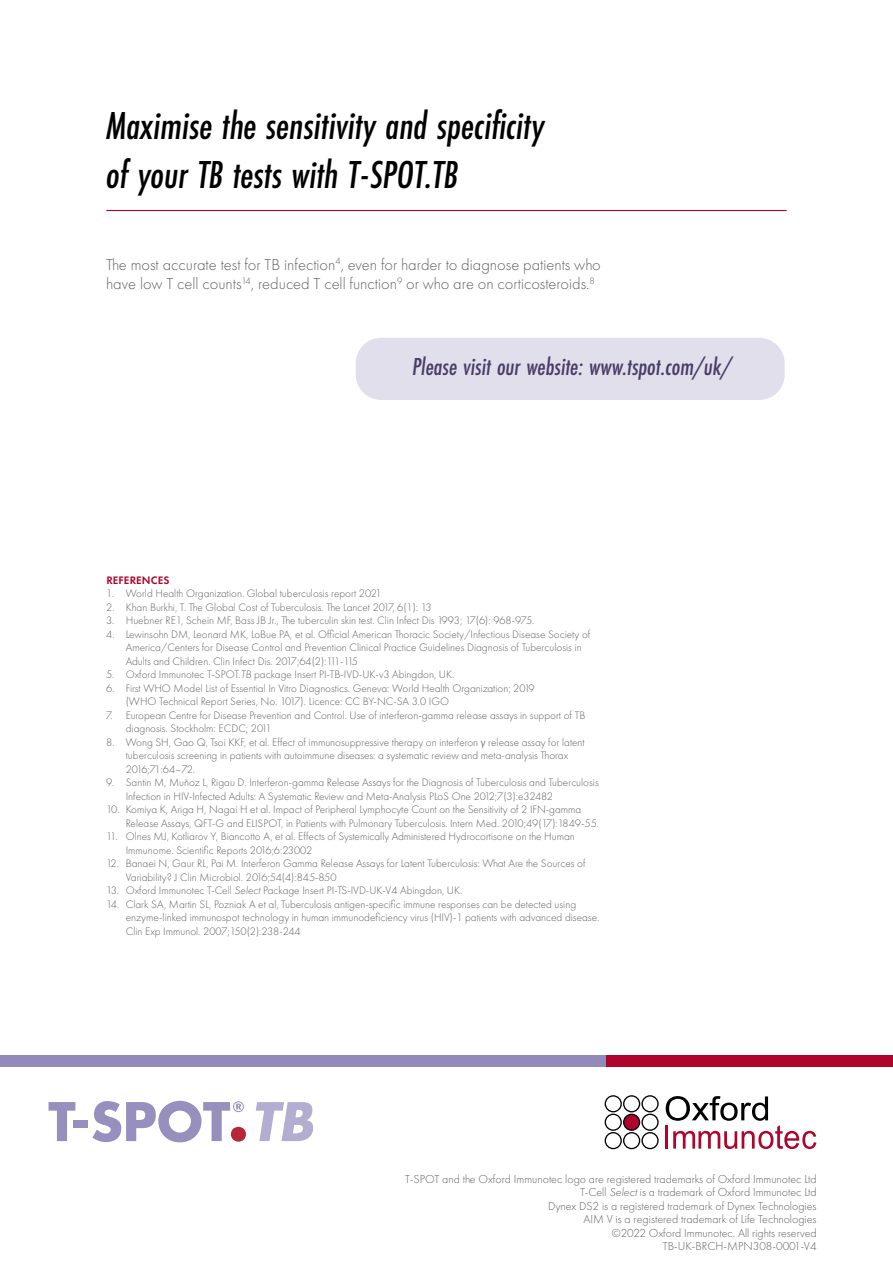
<style>
.page{position:relative;width:893px;height:1263px;background:#fff}
.page>*{position:absolute;margin:0;border:0;box-sizing:border-box;transform-origin:0 0}
.t1{font:italic 500 40.5px/48.6px "Futura PT Cond";color:#000}
.t2{font:italic 500 25.5px "Futura PT Cond";color:#483e67}
.t3{font:300 16.5px/19.5px "Futura PT";color:#616063}
.t4{font:300 12px/13.5px "Futura PT";color:#616063;text-align:right}
.t5{font:300 11.25px/13.5px "Futura PT";color:#616063}
.t6{font:600 11.25px "Futura PT";letter-spacing:.01em;color:#af052c}
.s1{font-style:italic}
.s2{font-family:"Calibri"}
</style>
<div class="page">
<hr style="left:106px;top:210px;width:681px;height:1px;background:#af052c">
<hr style="left:665px;top:1125px;width:3px;height:23px;background:#af052c">
<svg style="left:666px;top:1096px;width:150px;height:53px"></svg>
<svg style="left:605px;top:1095px;width:54px;height:54px"></svg>
<svg style="left:49px;top:1102px;width:26px;height:39px"></svg>
<div style="left:73px;top:1120px;width:15px;height:8px;background:#978fbe"></div>
<svg style="left:256px;top:1102px;width:57px;height:39px"></svg>
<svg style="left:92px;top:1101px;width:154px;height:41px"></svg>
<div style="left:605px;top:1056px;width:288px;height:11px;background:#af052c"></div>
<div style="left:0;top:1056px;width:605px;height:11px;background:#938abb"></div>
<div style="left:356px;top:338px;width:429px;height:62px;background:#e2dfed;border-radius:26px"></div>
<h1 class="t1" style="left:106px;top:101px;width:440px">Maximise the sensitivity and specificity of your TB tests with T-SPOT.TB</h1>
<h3 class="t3" style="left:106px;top:255px;width:496px">The most accurate test for TB infection<sup>4</sup>, even for harder to diagnose patients who have low T cell counts<sup>14</sup>, reduced T cell function<sup>9</sup> or who are on corticosteroids.<sup>8</sup></h3>
<h2 class="t2" style="left:412px;top:351px;width:321px">Please visit our website: www.tspot.com/uk/</h2>
<p class="t6" style="left:106px;top:573px;width:65px">REFERENCES</p>
<p class="t5" style="left:106px;top:587px;width:277px">1. World Health Organization. Global tuberculosis report 2021</p>
<p class="t5" style="left:106px;top:600px;width:327px">2. Khan Burkhi, T. The Global Cost of Tuberculosis. The Lancet 2017, 6(1): 13</p>
<p class="t5" style="left:106px;top:614px;width:429px">3. Huebner RE1, Schein MF, Bass JB Jr., The tuberculin skin test. Clin Infect Dis 1993; 17(6): 968-975.</p>
<p class="t5" style="left:126px;top:627px;width:466px;text-indent:-19px">4. Lewinsohn DM, Leonard MK, LoBue PA, et al. Official American Thoracic Society/Infectious Disease Society of<br>America/Centers for Disease Control and Prevention Clinical Practice Guidelines Diagnosis of Tuberculosis in<br>Adults and Children. Clin Infect Dis. 2017;64(2):111-115</p>
<p class="t5" style="left:106px;top:668px;width:350px">5. Oxford Immunotec T-SPOT.<span class="s1">TB</span> package Insert PI-TB-IVD-UK-v3 Abingdon, UK.</p>
<p class="t5" style="left:126px;top:681px;width:410px;text-indent:-19px">6. First WHO Model List of Essential In Vitro Diagnostics. Geneva: World Health Organization; 2019 (WHO Technical Report Series, No. 1017). Licence: CC BY-NC-SA 3.0 IGO</p>
<p class="t5" style="left:126px;top:708px;width:461px;text-indent:-19px">7. European Centre for Disease Prevention and Control. Use of interferon-gamma release assays in support of TB diagnosis. Stockholm: ECDC; 2011</p>
<p class="t5" style="left:126px;top:735px;width:460px;text-indent:-19px">8. Wong SH, Gao Q, Tsoi KKF, et al. Effect of immunosuppressive therapy on interferon <span class="s2">γ</span> release assay for latent tuberculosis screening in patients with autoimmune diseases: a systematic review and meta-analysis Thorax<br>2016;71:64–72.</p>
<p class="t5" style="left:126px;top:776px;width:474px;text-indent:-19px">9. Santin M, Muñoz L, Rigau D. Interferon-gamma Release Assays for the Diagnosis of Tuberculosis and Tuberculosis<br>Infection in HIV-Infected Adults: A Systematic Review and Meta-Analysis PLoS One 2012;7(3):e32482</p>
<p class="t5" style="left:126px;top:803px;width:475px;text-indent:-19px">10. Komiya K, Ariga H, Nagai H et al. Impact of Peripheral Lymphocyte Count on the Sensitivity of 2 IFN-gamma<br>Release Assays, QFT-G and ELISPOT, in Patients with Pulmonary Tuberculosis. Intern Med. 2010;49(17):1849-55.</p>
<p class="t5" style="left:126px;top:830px;width:450px;text-indent:-19px">11. Olnes MJ, Kotliarov Y, Biancotto A, et al. Effects of Systemically Administered Hydrocortisone on the Human<br>Immunome. Scientific Reports 2016;6:23002</p>
<p class="t5" style="left:126px;top:857px;width:461px;text-indent:-19px">12. Banaei N, Gaur RL, Pai M. Interferon Gamma Release Assays for Latent Tuberculosis: What Are the Sources of<br>Variability? J Clin Microbiol. 2016;54(4):845-850</p>
<p class="t5" style="left:106px;top:884px;width:358px">13. Oxford Immunotec T-Cell <span class="s1">Select</span> Package Insert PI-TS-IVD-UK-V4 Abingdon, UK.</p>
<p class="t5" style="left:126px;top:897px;width:475px;text-indent:-19px">14. Clark SA, Martin SL, Pozniak A et al, Tuberculosis antigen-specific immune responses can be detected using enzyme‐linked immunospot technology in human immunodeficiency virus (HIV)‐1 patients with advanced disease.<br>Clin Exp Immunol. 2007;150(2):238-244</p>
<p class="t4" style="left:405px;top:1172px;width:413px">T-SPOT and the Oxford Immunotec logo are registered trademarks of Oxford Immunotec Ltd T-Cell <span class="s1">Select</span> is a trademark of Oxford Immunotec Ltd<br>Dynex DS2 is a registered trademark of Dynex Technologies<br>AIM V is a registered trademark of Life Technologies<br>©2022 Oxford Immunotec. All rights reserved<br>TB-UK-BRCH-MPN308-0001-V4</p>
</div>
